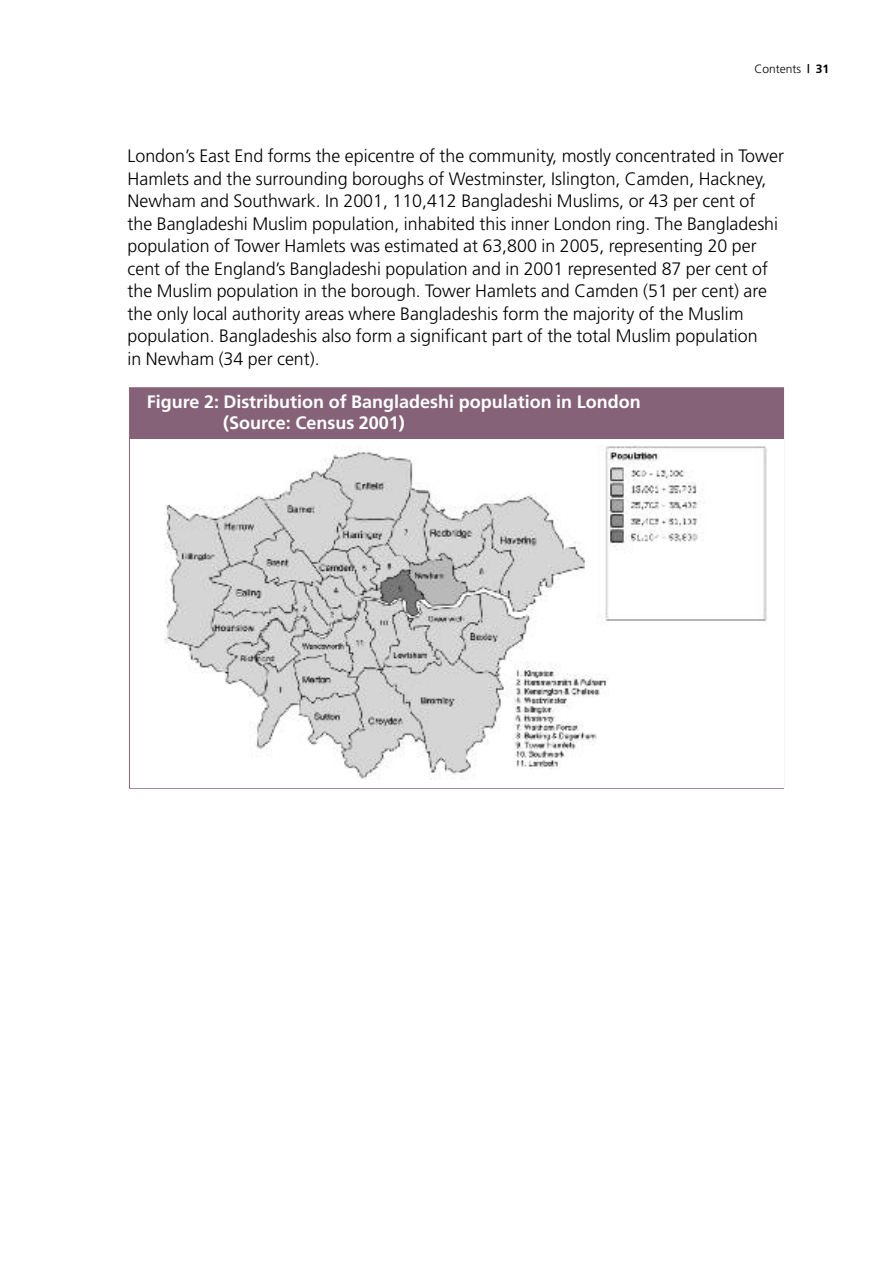
<style>
.page{position:relative;width:893px;height:1263px;background:#fff}
.page>*{position:absolute;margin:0;border:0;box-sizing:border-box;transform-origin:0 0}
.t1{font:300 18px/22.5px "Frutiger";color:#000}
.t2{font:700 18px/21.6px "Frutiger";color:#fff}
.t3{font:300 12px "Frutiger";color:#000}
.s1{font-weight:700}
</style>
<div class="page">
<div style="left:130px;top:388px;width:653px;height:51px;background:#866279"></div>
<img style="left:164px;top:445px;width:603px;height:334px">
<p class="t3" style="left:754px;top:64px;width:76px">Contents <span class="s1">| 31</span></p>
<p class="t1" style="left:128px;top:146px;width:658px">London’s East End forms the epicentre of the community, mostly concentrated in Tower Hamlets and the surrounding boroughs of Westminster, Islington, Camden, Hackney, Newham and Southwark. In 2001, 110,412 Bangladeshi Muslims, or 43 per cent of the Bangladeshi Muslim population, inhabited this inner London ring. The Bangladeshi population of Tower Hamlets was estimated at 63,800 in 2005, representing 20 per cent of the England’s Bangladeshi population and in 2001 represented 87 per cent of the Muslim population in the borough. Tower Hamlets and Camden (51 per cent) are the only local authority areas where Bangladeshis form the majority of the Muslim population. Bangladeshis also form a significant part of the total Muslim population<br>in Newham (34 per cent).</p>
<p class="t2" style="left:223px;top:392px;width:419px;text-indent:-76px">Figure 2: Distribution of Bangladeshi population in London (Source: Census 2001)</p>
</div>
